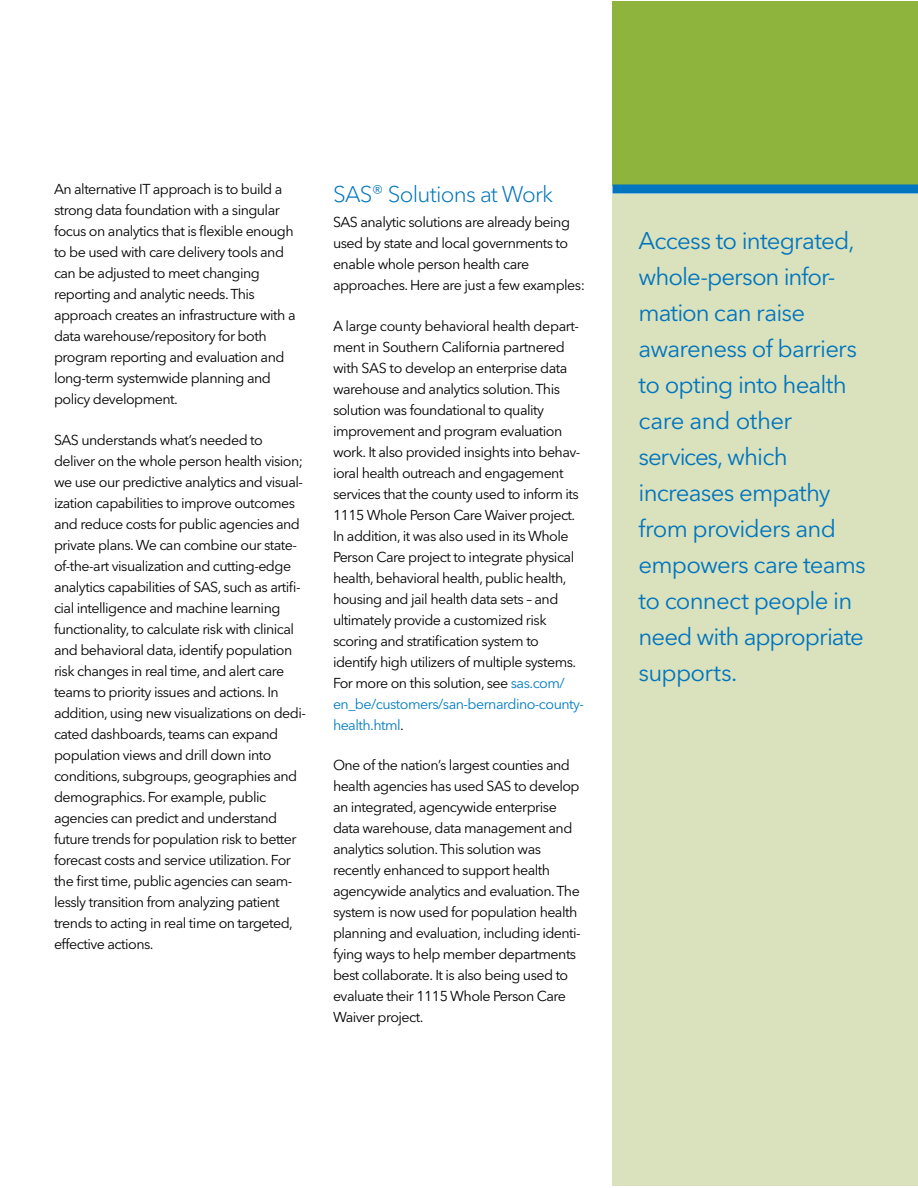
<style>
.page{position:relative;width:918px;height:1188px;background:#fff}
.page>*{position:absolute;margin:0;border:0;box-sizing:border-box;transform-origin:0 0}
.Sidebar{font:24px/36px "Avenir Next W1 G";letter-spacing:-.035em;color:#0074bd}
.Subhead-1_Cobalt{font:300 22.5px "Avenir Next W1 G";letter-spacing:-.035em;color:#0074bd}
.Body{font:14.25px/21px "Avenir Next W1 G";letter-spacing:-.035em;color:#000}
.s1{font-size:19.5px}
.s2{color:#007cc2}
</style>
<div class="page">
<div style="left:612px;top:194px;width:306px;height:991px;background:#dae2bd"></div>
<div style="left:612px;top:1px;width:306px;height:185px;background:#8fb43d"></div>
<div style="left:612px;top:184px;width:306px;height:10px;background:#0074bd"></div>
<p class="Body" style="left:54px;top:179px;width:243px">An alternative IT approach is to build a strong data foundation with a singular focus on analytics that is flexible enough to be used with care delivery tools and can be adjusted to meet changing reporting and analytic needs. This approach creates an infrastructure with a data warehouse/repository for both program reporting and evaluation and long-term systemwide planning and policy development.</p>
<p class="Body" style="left:54px;top:429px;width:254px">SAS understands what’s needed to deliver on the whole person health vision; we use our predictive analytics and visual&shy;ization capabilities to improve outcomes and reduce costs for public agencies and private plans. We can combine our state&shy;of-the-art visualization and cutting-edge analytics capabilities of SAS, such as artifi&shy;cial intelligence and machine learning functionality, to calculate risk with clinical and behavioral data, identify population risk changes in real time, and alert care teams to priority issues and actions. In addition, using new visualizations on dedi&shy;cated dashboards, teams can expand population views and drill down into conditions, subgroups, geographies and demographics. For example, public agencies can predict and understand future trends for population risk to better forecast costs and service utilization. For the first time, public agencies can seam&shy;lessly transition from analyzing patient trends to acting in real time on targeted, effective actions.</p>
<p class="Subhead-1_Cobalt" style="left:333px;top:180px;width:222px">SAS<span class="s1">®</span> Solutions at Work</p>
<p class="Body" style="left:333px;top:212px;width:253px">SAS analytic solutions are already being used by state and local governments to enable whole person health care approaches. Here are just a few examples:</p>
<p class="Body" style="left:333px;top:315px;width:253px">A large county behavioral health depart&shy;ment in Southern California partnered with SAS to develop an enterprise data warehouse and analytics solution. This solution was foundational to quality improvement and program evaluation work. It also provided insights into behav&shy;ioral health outreach and engagement services that the county used to inform its 1115 Whole Person Care Waiver project.<br>In addition, it was also used in its Whole Person Care project to integrate physical health, behavioral health, public health, housing and jail health data sets – and ultimately provide a customized risk scoring and stratification system to identify high utilizers of multiple systems.<br>For more on this solution, see <span class="s2">sas.com/ en_be/customers/san-bernardino-county&shy;health.html</span>.</p>
<p class="Body" style="left:333px;top:755px;width:249px">One of the nation’s largest counties and health agencies has used SAS to develop an integrated, agencywide enterprise data warehouse, data management and analytics solution. This solution was recently enhanced to support health agencywide analytics and evaluation. The system is now used for population health planning and evaluation, including identi&shy;fying ways to help member departments best collaborate. It is also being used to evaluate their 1115 Whole Person Care Waiver project.</p>
<p class="Sidebar" style="left:639px;top:222px;width:229px">Access to integrated, whole-person infor&shy;mation can raise awareness of barriers to opting into health care and other services, which increases empathy from providers and empowers care teams to connect people in need with appropriate supports.</p>
</div>
